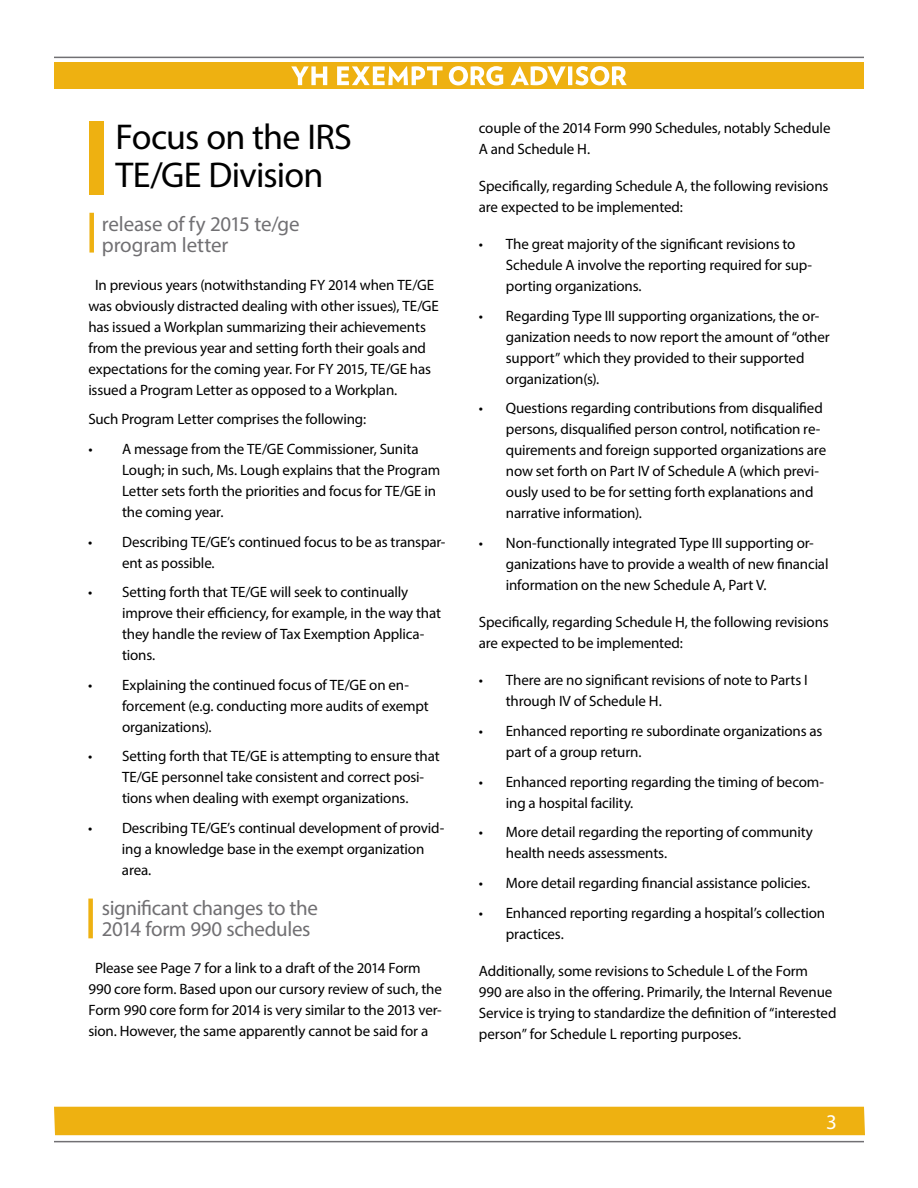
<style>
.page{position:relative;width:918px;height:1188px;background:#fff}
.page>*{position:absolute;margin:0;border:0;box-sizing:border-box;transform-origin:0 0}
.t1{font:36px/39px "Myriad Pro";letter-spacing:-.02em;color:#000}
.t2{font:21px/21px "Myriad Pro";letter-spacing:-.015em;color:#717073}
.t3{font:21px "Myriad Pro";color:#fff}
.t4{font:15px/21px "Myriad Pro";letter-spacing:-.01em;color:#000}
</style>
<div class="page">
<div style="left:54px;top:62px;width:810px;height:27px;background:#eeb111"></div>
<svg style="left:291px;top:66px;width:336px;height:19px"></svg>
<hr style="left:54px;top:57px;width:810px;height:1px;background:#717073">
<div style="left:54px;top:1107px;width:811px;height:28px;background:#eeb111"></div>
<hr style="left:54px;top:1141px;width:810px;height:1px;background:#717073">
<div style="left:89px;top:122px;width:15px;height:73px;background:#eeb111"></div>
<div style="left:89px;top:213px;width:5px;height:40px;background:#eeb111"></div>
<div style="left:88px;top:899px;width:5px;height:39px;background:#eeb111"></div>
<h1 class="t1" style="left:115px;top:116px;width:238px">Focus on the IRS<br>TE/GE Division</h1>
<h2 class="t2" style="left:102px;top:214px;width:199px">release of fy 2015 te/ge program letter</h2>
<p class="t4" style="left:88px;top:274px;width:352px;text-indent:7px">In previous years (notwithstanding FY 2014 when TE/GE was obviously distracted dealing with other issues), TE/GE has issued a Workplan summarizing their achievements from the previous year and setting forth their goals and expectations for the coming year. For FY 2015, TE/GE has issued a Program Letter as opposed to a Workplan.</p>
<p class="t4" style="left:88px;top:409px;width:279px">Such Program Letter comprises the following:</p>
<p class="t4" style="left:122px;top:438px;width:320px;text-indent:-34px">• A message from the TE/GE Commissioner, Sunita Lough; in such, Ms. Lough explains that the Program Letter sets forth the priorities and focus for TE/GE in the coming year.</p>
<p class="t4" style="left:122px;top:531px;width:325px;text-indent:-34px">• Describing TE/GE’s continued focus to be as transpar&shy;ent as possible.</p>
<p class="t4" style="left:122px;top:581px;width:321px;text-indent:-34px">• Setting forth that TE/GE will seek to continually improve their efficiency, for example, in the way that they handle the review of Tax Exemption Applica&shy;tions.</p>
<p class="t4" style="left:122px;top:674px;width:308px;text-indent:-34px">• Explaining the continued focus of TE/GE on en&shy;forcement (e.g. conducting more audits of exempt organizations).</p>
<p class="t4" style="left:122px;top:746px;width:319px;text-indent:-34px">• Setting forth that TE/GE is attempting to ensure that<br>TE/GE personnel take consistent and correct posi&shy;tions when dealing with exempt organizations.</p>
<p class="t4" style="left:122px;top:817px;width:324px;text-indent:-34px">• Describing TE/GE’s continual development of provid&shy;ing a knowledge base in the exempt organization area.</p>
<h2 class="t2" style="left:102px;top:897px;width:218px">significant changes to the<br>2014 form 990 schedules</h2>
<p class="t4" style="left:88px;top:957px;width:355px;text-indent:7px">Please see Page 7 for a link to a draft of the 2014 Form 990 core form. Based upon our cursory review of such, the Form 990 core form for 2014 is very similar to the 2013 ver&shy;sion. However, the same apparently cannot be said for a</p>
<p class="t4" style="left:479px;top:117px;width:353px">couple of the 2014 Form 990 Schedules, notably Schedule<br>A and Schedule H.</p>
<p class="t4" style="left:479px;top:175px;width:351px">Specifically, regarding Schedule A, the following revisions are expected to be implemented:</p>
<p class="t4" style="left:506px;top:233px;width:308px;text-indent:-27px">• The great majority of the significant revisions to<br>Schedule A involve the reporting required for sup&shy;porting organizations.</p>
<p class="t4" style="left:506px;top:305px;width:325px;text-indent:-27px">• Regarding Type III supporting organizations, the or&shy;ganization needs to now report the amount of “other support” which they provided to their supported organization(s).</p>
<p class="t4" style="left:506px;top:398px;width:322px;text-indent:-27px">• Questions regarding contributions from disqualified persons, disqualified person control, notification re&shy;quirements and foreign supported organizations are now set forth on Part IV of Schedule A (which previ&shy;ously used to be for setting forth explanations and narrative information).</p>
<p class="t4" style="left:506px;top:532px;width:324px;text-indent:-27px">• Non-functionally integrated Type III supporting or&shy;ganizations have to provide a wealth of new financial information on the new Schedule A, Part V.</p>
<p class="t4" style="left:479px;top:612px;width:351px">Specifically, regarding Schedule H, the following revisions are expected to be implemented:</p>
<p class="t4" style="left:506px;top:670px;width:303px;text-indent:-27px">• There are no significant revisions of note to Parts I through IV of Schedule H.</p>
<p class="t4" style="left:506px;top:720px;width:318px;text-indent:-27px">• Enhanced reporting re subordinate organizations as part of a group return.</p>
<p class="t4" style="left:506px;top:771px;width:320px;text-indent:-27px">• Enhanced reporting regarding the timing of becom&shy;ing a hospital facility.</p>
<p class="t4" style="left:506px;top:822px;width:309px;text-indent:-27px">• More detail regarding the reporting of community health needs assessments.</p>
<p class="t4" style="left:479px;top:872px;width:333px">• More detail regarding financial assistance policies.</p>
<p class="t4" style="left:506px;top:902px;width:321px;text-indent:-27px">• Enhanced reporting regarding a hospital’s collection practices.</p>
<p class="t4" style="left:479px;top:960px;width:359px">Additionally, some revisions to Schedule L of the Form<br>990 are also in the offering. Primarily, the Internal Revenue Service is trying to standardize the definition of “interested person” for Schedule L reporting purposes.</p>
<h2 class="t3" style="left:826px;top:1109px;width:12px">3</h2>
</div>
